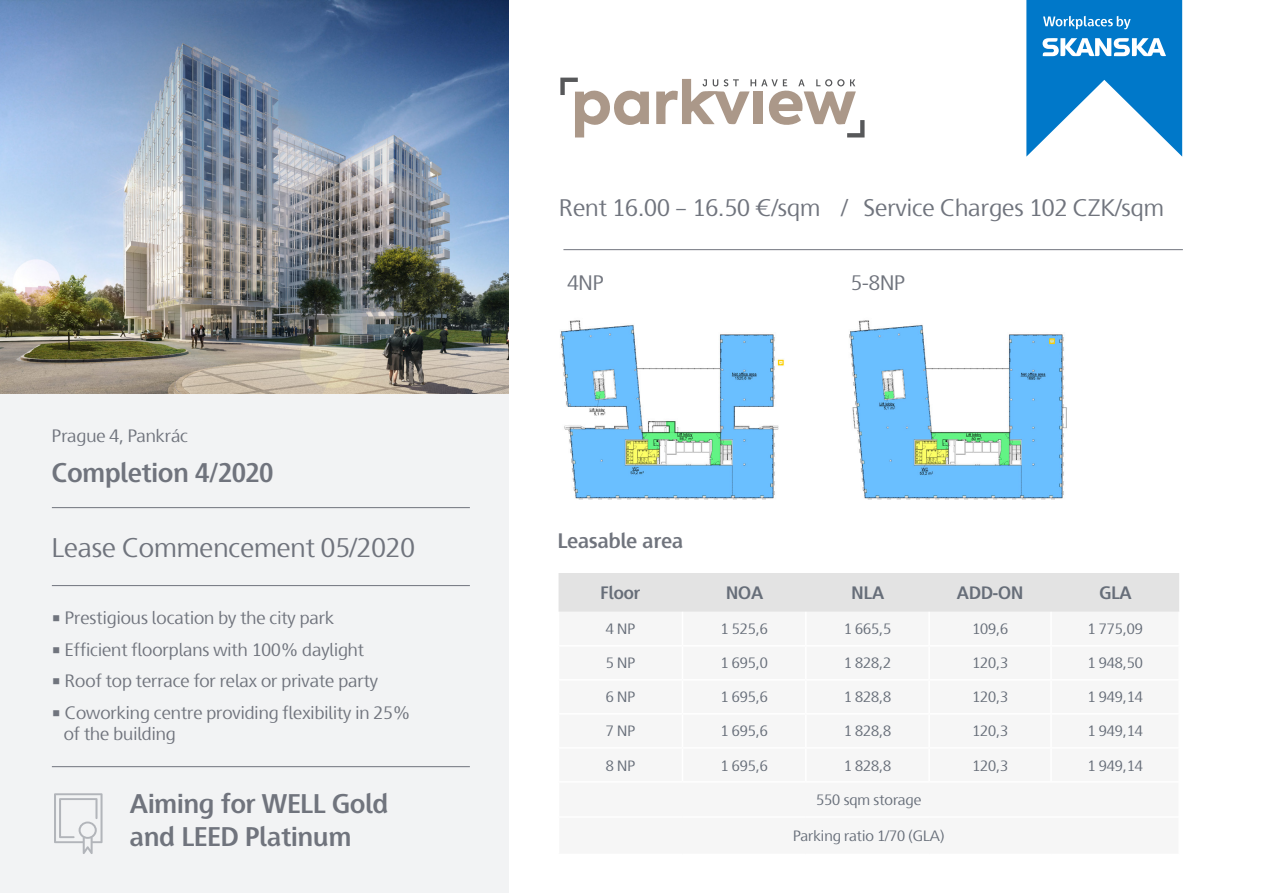
<style>
.page{position:relative;width:1263px;height:893px;background:#fff}
.page>*{position:absolute;margin:0;border:0;box-sizing:border-box;transform-origin:0 0}
.t1{font:700 27px "Skanska Sans Pro";color:#70747d}
.t2{font:27px "Skanska Sans Pro";color:#70747d}
.t3{font:24px "Skanska Sans Pro";color:#70747d}
.t4{font:700 21px "Skanska Sans Pro";color:#70747d}
.t5{font:21px "Skanska Sans Pro";color:#70747d}
.t6{font:18px "Skanska Sans Pro";color:#70747d}
.t7{font:700 18px "Skanska Sans Pro";color:#676e79}
.t8{font:15px "Skanska Sans Pro";color:#676e79}
</style>
<div class="page">
<div style="left:0;top:391px;width:508px;height:502px;background:#f2f3f4"></div>
<img style="left:0;top:0;width:508px;height:393px">
<div style="left:558px;top:573px;width:621px;height:39px;background:#e3e3e3"></div>
<img style="left:560px;top:320px;width:224px;height:180px">
<img style="left:849px;top:320px;width:218px;height:180px">
<hr style="left:52px;top:507px;width:418px;height:1px;background:#70747d">
<svg style="left:1026px;top:0;width:156px;height:157px"></svg>
<hr style="left:52px;top:585px;width:418px;height:1px;background:#70747d">
<hr style="left:52px;top:766px;width:418px;height:1px;background:#70747d">
<hr style="left:563px;top:249px;width:620px;height:1px;background:#70747d">
<svg style="left:560px;top:78px;width:89px;height:59px"></svg>
<svg style="left:656px;top:79px;width:208px;height:58px"></svg>
<svg style="left:54px;top:793px;width:49px;height:61px"></svg>
<p class="t6" style="left:52px;top:425px;width:138px">Prague 4, Pankrác</p>
<p class="t1" style="left:52px;top:457px;width:223px">Completion 4/2020</p>
<p class="t2" style="left:52px;top:532px;width:364px">Lease Commencement 05/2020</p>
<p class="t6" style="left:52px;top:608px;width:284px">• Prestigious location by the city park</p>
<p class="t6" style="left:52px;top:639px;width:314px">• Efficient floorplans with 100% daylight</p>
<p class="t6" style="left:52px;top:671px;width:328px">• Roof top terrace for relax or private party</p>
<p class="t6" style="left:52px;top:702px;width:360px">• Coworking centre providing flexibility in 25%</p>
<p class="t6" style="left:64px;top:723px;width:113px">of the building</p>
<p class="t1" style="left:130px;top:788px;width:260px">Aiming for WELL Gold</p>
<p class="t1" style="left:130px;top:821px;width:223px">and LEED Platinum</p>
<p class="t3" style="left:559px;top:194px;width:606px">Rent 16.00 – 16.50 €/sqm / Service Charges 102 CZK/sqm</p>
<p class="t5" style="left:567px;top:270px;width:38px">4NP</p>
<p class="t5" style="left:851px;top:270px;width:56px">5-8NP</p>
<p class="t4" style="left:558px;top:528px;width:127px">Leasable area</p>
<p class="t7" style="left:600px;top:582px;width:42px">Floor</p>
<p class="t7" style="left:726px;top:582px;width:39px">NOA</p>
<p class="t7" style="left:852px;top:582px;width:34px">NLA</p>
<p class="t7" style="left:957px;top:582px;width:68px">ADD-ON</p>
<p class="t7" style="left:1099px;top:582px;width:34px">GLA</p>
<p class="t8" style="left:606px;top:621px;width:31px">4 NP</p>
<p class="t8" style="left:720px;top:621px;width:49px">1 525,6</p>
<p class="t8" style="left:844px;top:621px;width:49px">1 665,5</p>
<p class="t8" style="left:972px;top:621px;width:38px">109,6</p>
<p class="t8" style="left:1087px;top:621px;width:57px">1 775,09</p>
<p class="t8" style="left:606px;top:655px;width:31px">5 NP</p>
<p class="t8" style="left:720px;top:655px;width:49px">1 695,0</p>
<p class="t8" style="left:844px;top:655px;width:49px">1 828,2</p>
<p class="t8" style="left:972px;top:655px;width:38px">120,3</p>
<p class="t8" style="left:1087px;top:655px;width:57px">1 948,50</p>
<p class="t8" style="left:606px;top:689px;width:31px">6 NP</p>
<p class="t8" style="left:720px;top:689px;width:49px">1 695,6</p>
<p class="t8" style="left:844px;top:689px;width:49px">1 828,8</p>
<p class="t8" style="left:972px;top:689px;width:38px">120,3</p>
<p class="t8" style="left:1087px;top:689px;width:57px">1 949,14</p>
<p class="t8" style="left:606px;top:723px;width:31px">7 NP</p>
<p class="t8" style="left:720px;top:723px;width:49px">1 695,6</p>
<p class="t8" style="left:844px;top:723px;width:49px">1 828,8</p>
<p class="t8" style="left:972px;top:723px;width:38px">120,3</p>
<p class="t8" style="left:1087px;top:723px;width:57px">1 949,14</p>
<p class="t8" style="left:606px;top:757px;width:31px">8 NP</p>
<p class="t8" style="left:720px;top:757px;width:49px">1 695,6</p>
<p class="t8" style="left:844px;top:757px;width:49px">1 828,8</p>
<p class="t8" style="left:972px;top:757px;width:38px">120,3</p>
<p class="t8" style="left:1087px;top:757px;width:57px">1 949,14</p>
<p class="t8" style="left:816px;top:791px;width:107px">550 sqm storage</p>
<p class="t8" style="left:793px;top:827px;width:153px">Parking ratio 1/70 (GLA)</p>
</div>
